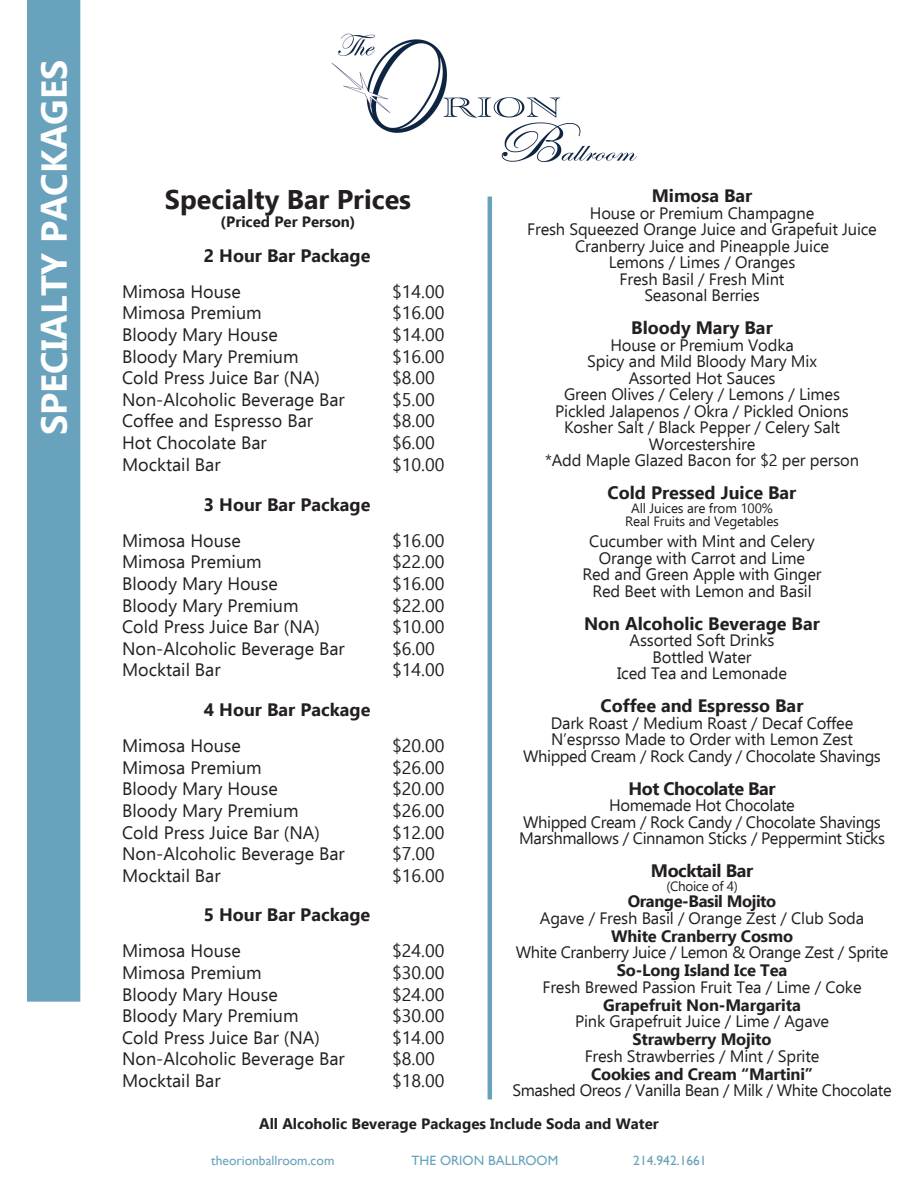
<style>
.page{position:relative;width:918px;height:1188px;background:#fff}
.page>*{position:absolute;margin:0;border:0;box-sizing:border-box;transform-origin:0 0}
.t1{font:700 36px "Ebrima";color:#fff}
.t2{font:700 27px "Ebrima";color:#231f20}
.t3{font:18px "Ebrima";color:#231f20}
.t4{font:700 18px "Ebrima";color:#231f20}
.t5{font:700 18px "Ebrima";letter-spacing:-.025em;color:#231f20}
.t6{font:16.5px "Ebrima";letter-spacing:-.01em;color:#231f20}
.t7{font:700 16.5px "Ebrima";letter-spacing:-.01em;color:#231f20}
.t8{font:700 15px "Ebrima";color:#231f20}
.t9{font:13.5px "Ebrima";letter-spacing:-.01em;color:#231f20}
.t10{font:13.5px "Gill Sans";color:#68a2bc}
</style>
<div class="page">
<div style="left:27px;top:0;width:53px;height:1002px;background:#68a2bc"></div>
<hr style="left:488px;top:197px;width:4px;height:902px;background:#68a2bc">
<img style="left:331px;top:33px;width:307px;height:130px">
<p class="t1" style="left:27px;top:435px;width:377px;rotate:-90deg">SPECIALTY PACKAGES</p>
<p class="t2" style="left:165px;top:179px;width:248px">Specialty Bar Prices</p>
<p class="t8" style="left:221px;top:211px;width:136px">(Priced Per Person)</p>
<p class="t4" style="left:652px;top:183px;width:102px">Mimosa Bar</p>
<p class="t6" style="left:590px;top:201px;width:226px">House or Premium Champagne</p>
<p class="t6" style="left:527px;top:218px;width:351px">Fresh Squeezed Orange Juice and Grapefuit Juice</p>
<p class="t6" style="left:575px;top:234px;width:256px">Cranberry Juice and Pineapple Juice</p>
<p class="t6" style="left:609px;top:251px;width:188px">Lemons / Limes / Oranges</p>
<p class="t6" style="left:620px;top:267px;width:166px">Fresh Basil / Fresh Mint</p>
<p class="t6" style="left:644px;top:284px;width:117px">Seasonal Berries</p>
<p class="t4" style="left:631px;top:315px;width:143px">Bloody Mary Bar</p>
<p class="t6" style="left:610px;top:333px;width:185px">House or Premium Vodka</p>
<p class="t6" style="left:587px;top:350px;width:231px">Spicy and Mild Bloody Mary Mix</p>
<p class="t6" style="left:629px;top:366px;width:148px">Assorted Hot Sauces</p>
<p class="t6" style="left:564px;top:383px;width:277px">Green Olives / Celery / Lemons / Limes</p>
<p class="t6" style="left:555px;top:399px;width:295px">Pickled Jalapenos / Okra / Pickled Onions</p>
<p class="t6" style="left:564px;top:416px;width:278px">Kosher Salt / Black Pepper / Celery Salt</p>
<p class="t6" style="left:649px;top:432px;width:108px">Worcestershire</p>
<p class="t6" style="left:545px;top:449px;width:316px">*Add Maple Glazed Bacon for $2 per person</p>
<p class="t4" style="left:608px;top:480px;width:190px">Cold Pressed Juice Bar</p>
<p class="t9" style="left:631px;top:498px;width:143px">All Juices are from 100%</p>
<p class="t9" style="left:625px;top:512px;width:155px">Real Fruits and Vegetables</p>
<p class="t6" style="left:589px;top:530px;width:227px">Cucumber with Mint and Celery</p>
<p class="t6" style="left:599px;top:546px;width:208px">Orange with Carrot and Lime</p>
<p class="t6" style="left:582px;top:563px;width:241px">Red and Green Apple with Ginger</p>
<p class="t6" style="left:592px;top:579px;width:221px">Red Beet with Lemon and Basil</p>
<p class="t4" style="left:584px;top:610px;width:237px">Non Alcoholic Beverage Bar</p>
<p class="t6" style="left:630px;top:629px;width:146px">Assorted Soft Drinks</p>
<p class="t6" style="left:653px;top:645px;width:100px">Bottled Water</p>
<p class="t6" style="left:617px;top:662px;width:172px">Iced Tea and Lemonade</p>
<p class="t4" style="left:601px;top:693px;width:204px">Coffee and Espresso Bar</p>
<p class="t6" style="left:551px;top:711px;width:304px">Dark Roast / Medium Roast / Decaf Coffee</p>
<p class="t6" style="left:551px;top:728px;width:303px">N’esprsso Made to Order with Lemon Zest</p>
<p class="t6" style="left:523px;top:744px;width:359px">Whipped Cream / Rock Candy / Chocolate Shavings</p>
<p class="t5" style="left:628px;top:775px;width:149px">Hot Chocolate Bar</p>
<p class="t6" style="left:609px;top:794px;width:187px">Homemade Hot Chocolate</p>
<p class="t6" style="left:523px;top:810px;width:359px">Whipped Cream / Rock Candy / Chocolate Shavings</p>
<p class="t6" style="left:519px;top:827px;width:367px">Marshmallows / Cinnamon Sticks / Peppermint Sticks</p>
<p class="t5" style="left:651px;top:858px;width:104px">Mocktail Bar</p>
<p class="t9" style="left:666px;top:876px;width:73px">(Choice of 4)</p>
<p class="t7" style="left:628px;top:889px;width:150px">Orange-Basil Mojito</p>
<p class="t6" style="left:540px;top:906px;width:326px">Agave / Fresh Basil / Orange Zest / Club Soda</p>
<p class="t7" style="left:611px;top:924px;width:184px">White Cranberry Cosmo</p>
<p class="t6" style="left:516px;top:941px;width:374px">White Cranberry Juice / Lemon &amp; Orange Zest / Sprite</p>
<p class="t7" style="left:617px;top:958px;width:172px">So-Long Island Ice Tea</p>
<p class="t6" style="left:543px;top:975px;width:321px">Fresh Brewed Passion Fruit Tea / Lime / Coke</p>
<p class="t7" style="left:603px;top:993px;width:199px">Grapefruit Non-Margarita</p>
<p class="t6" style="left:575px;top:1010px;width:255px">Pink Grapefruit Juice / Lime / Agave</p>
<p class="t7" style="left:633px;top:1027px;width:141px">Strawberry Mojito</p>
<p class="t6" style="left:585px;top:1044px;width:236px">Fresh Strawberries / Mint / Sprite</p>
<p class="t7" style="left:591px;top:1062px;width:224px">Cookies and Cream “Martini”</p>
<p class="t6" style="left:512px;top:1079px;width:381px">Smashed Oreos / Vanilla Bean / Milk / White Chocolate</p>
<p class="t8" style="left:259px;top:1112px;width:401px">All Alcoholic Beverage Packages Include Soda and Water</p>
<p class="t4" style="left:204px;top:242px;width:168px">2 Hour Bar Package</p>
<p class="t3" style="left:122px;top:279px;width:120px">Mimosa House</p>
<p class="t3" style="left:392px;top:279px;width:54px">$14.00</p>
<p class="t3" style="left:122px;top:300px;width:141px">Mimosa Premium</p>
<p class="t3" style="left:392px;top:300px;width:54px">$16.00</p>
<p class="t3" style="left:122px;top:322px;width:157px">Bloody Mary House</p>
<p class="t3" style="left:392px;top:322px;width:54px">$14.00</p>
<p class="t3" style="left:122px;top:343px;width:178px">Bloody Mary Premium</p>
<p class="t3" style="left:392px;top:343px;width:54px">$16.00</p>
<p class="t3" style="left:122px;top:365px;width:199px">Cold Press Juice Bar (NA)</p>
<p class="t3" style="left:392px;top:365px;width:44px">$8.00</p>
<p class="t3" style="left:122px;top:387px;width:224px">Non-Alcoholic Beverage Bar</p>
<p class="t3" style="left:392px;top:387px;width:44px">$5.00</p>
<p class="t3" style="left:122px;top:408px;width:193px">Coffee and Espresso Bar</p>
<p class="t3" style="left:392px;top:408px;width:44px">$8.00</p>
<p class="t3" style="left:122px;top:430px;width:146px">Hot Chocolate Bar</p>
<p class="t3" style="left:392px;top:430px;width:44px">$6.00</p>
<p class="t3" style="left:122px;top:451px;width:100px">Mocktail Bar</p>
<p class="t3" style="left:392px;top:451px;width:54px">$10.00</p>
<p class="t4" style="left:204px;top:491px;width:168px">3 Hour Bar Package</p>
<p class="t3" style="left:122px;top:528px;width:120px">Mimosa House</p>
<p class="t3" style="left:392px;top:528px;width:54px">$16.00</p>
<p class="t3" style="left:122px;top:549px;width:141px">Mimosa Premium</p>
<p class="t3" style="left:392px;top:549px;width:54px">$22.00</p>
<p class="t3" style="left:122px;top:571px;width:157px">Bloody Mary House</p>
<p class="t3" style="left:392px;top:571px;width:54px">$16.00</p>
<p class="t3" style="left:122px;top:592px;width:178px">Bloody Mary Premium</p>
<p class="t3" style="left:392px;top:592px;width:54px">$22.00</p>
<p class="t3" style="left:122px;top:614px;width:199px">Cold Press Juice Bar (NA)</p>
<p class="t3" style="left:392px;top:614px;width:54px">$10.00</p>
<p class="t3" style="left:122px;top:636px;width:224px">Non-Alcoholic Beverage Bar</p>
<p class="t3" style="left:392px;top:636px;width:44px">$6.00</p>
<p class="t3" style="left:122px;top:657px;width:100px">Mocktail Bar</p>
<p class="t3" style="left:392px;top:657px;width:54px">$14.00</p>
<p class="t4" style="left:204px;top:696px;width:168px">4 Hour Bar Package</p>
<p class="t3" style="left:122px;top:733px;width:120px">Mimosa House</p>
<p class="t3" style="left:392px;top:733px;width:54px">$20.00</p>
<p class="t3" style="left:122px;top:755px;width:141px">Mimosa Premium</p>
<p class="t3" style="left:392px;top:755px;width:54px">$26.00</p>
<p class="t3" style="left:122px;top:776px;width:157px">Bloody Mary House</p>
<p class="t3" style="left:392px;top:776px;width:54px">$20.00</p>
<p class="t3" style="left:122px;top:798px;width:178px">Bloody Mary Premium</p>
<p class="t3" style="left:392px;top:798px;width:54px">$26.00</p>
<p class="t3" style="left:122px;top:819px;width:199px">Cold Press Juice Bar (NA)</p>
<p class="t3" style="left:392px;top:819px;width:54px">$12.00</p>
<p class="t3" style="left:122px;top:841px;width:224px">Non-Alcoholic Beverage Bar</p>
<p class="t3" style="left:392px;top:841px;width:44px">$7.00</p>
<p class="t3" style="left:122px;top:863px;width:100px">Mocktail Bar</p>
<p class="t3" style="left:392px;top:863px;width:54px">$16.00</p>
<p class="t4" style="left:204px;top:902px;width:168px">5 Hour Bar Package</p>
<p class="t3" style="left:122px;top:938px;width:120px">Mimosa House</p>
<p class="t3" style="left:392px;top:938px;width:54px">$24.00</p>
<p class="t3" style="left:122px;top:960px;width:141px">Mimosa Premium</p>
<p class="t3" style="left:392px;top:960px;width:54px">$30.00</p>
<p class="t3" style="left:122px;top:982px;width:157px">Bloody Mary House</p>
<p class="t3" style="left:392px;top:982px;width:54px">$24.00</p>
<p class="t3" style="left:122px;top:1003px;width:178px">Bloody Mary Premium</p>
<p class="t3" style="left:392px;top:1003px;width:54px">$30.00</p>
<p class="t3" style="left:122px;top:1025px;width:199px">Cold Press Juice Bar (NA)</p>
<p class="t3" style="left:392px;top:1025px;width:54px">$14.00</p>
<p class="t3" style="left:122px;top:1046px;width:224px">Non-Alcoholic Beverage Bar</p>
<p class="t3" style="left:392px;top:1046px;width:44px">$8.00</p>
<p class="t3" style="left:122px;top:1068px;width:100px">Mocktail Bar</p>
<p class="t3" style="left:392px;top:1068px;width:54px">$18.00</p>
<p class="t10" style="left:211px;top:1153px;width:125px">theorionballroom.com</p>
<p class="t10" style="left:412px;top:1153px;width:148px">THE ORION BALLROOM</p>
<p class="t10" style="left:633px;top:1153px;width:75px">214.942.1661</p>
</div>
